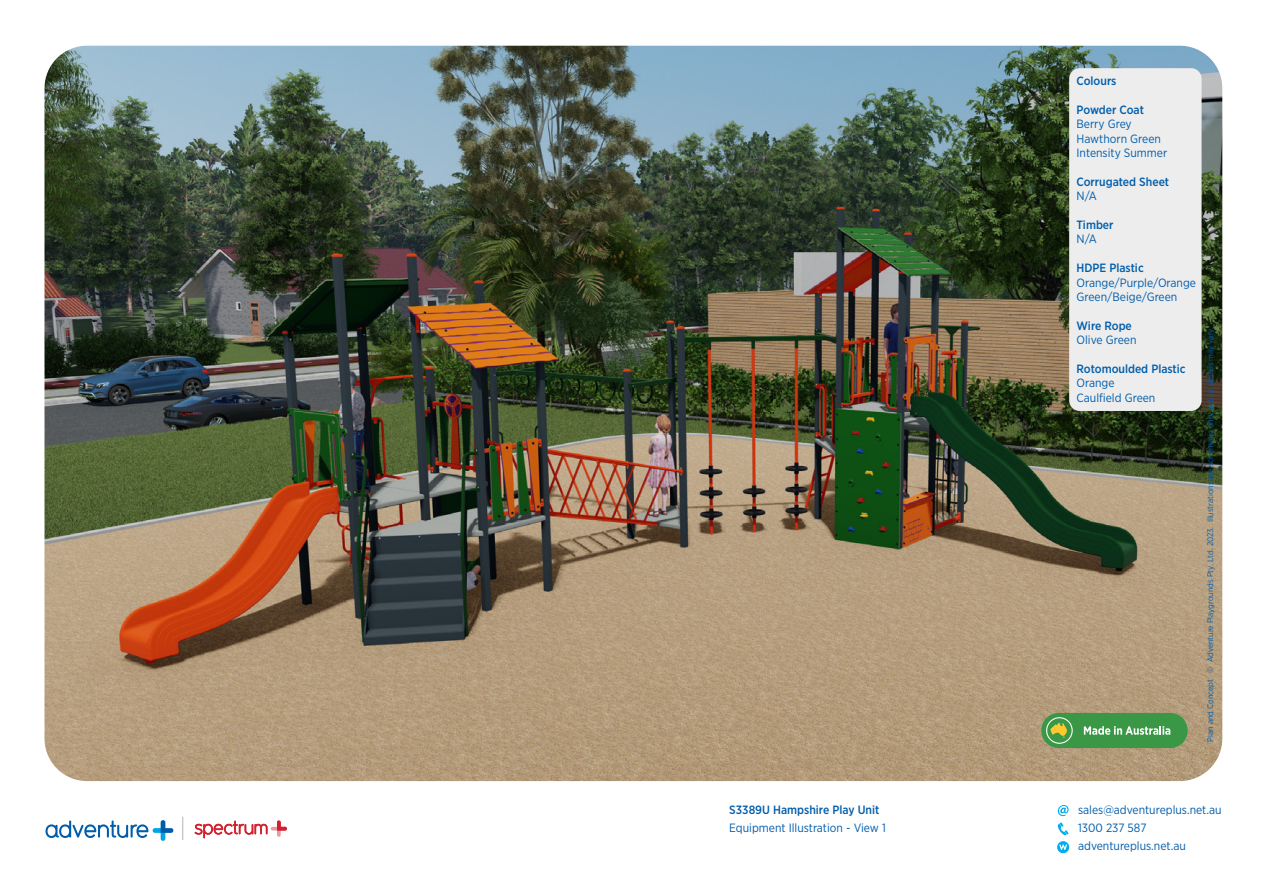
<style>
.page{position:relative;width:1263px;height:893px;background:#fff}
.page>*{position:absolute;margin:0;border:0;box-sizing:border-box;transform-origin:0 0}
.t1{font:12px/14.4px "Gotham Narrow";color:#015dab}
.t2{font:500 12px "Gotham Narrow";color:#015dab}
.t3{font:8.25px "Gotham Narrow";color:#015dab}
</style>
<div class="page">
<img style="left:44px;top:46px;width:1178px;height:735px">
<svg style="left:45px;top:820px;width:128px;height:21px"></svg>
<svg style="left:182px;top:817px;width:1px;height:23px"></svg>
<svg style="left:195px;top:821px;width:92px;height:17px"></svg>
<svg style="left:1058px;top:805px;width:10px;height:11px"></svg>
<svg style="left:1058px;top:822px;width:11px;height:13px"></svg>
<div style="left:1057px;top:841px;width:12px;height:12px;background:#00aeef;border-radius:50%"></div>
<svg style="left:1059px;top:844px;width:8px;height:6px"></svg>
<div style="left:1041px;top:713px;width:146px;height:35px;background:#399745;border-radius:17px"></div>
<svg style="left:1084px;top:726px;width:86px;height:9px"></svg>
<svg style="left:1046px;top:717px;width:27px;height:27px"></svg>
<div style="left:1069px;top:68px;width:132px;height:343px;background:#ededed;border-radius:11px"></div>
<p class="t2" style="left:729px;top:802px;width:152px">S3389U Hampshire Play Unit</p>
<p class="t1" style="left:729px;top:820px;width:158px">Equipment Illustration - View 1</p>
<p class="t2" style="left:1076px;top:73px;width:41px">Colours</p>
<p class="t2" style="left:1076px;top:102px;width:69px">Powder Coat</p>
<p class="t1" style="left:1076px;top:117px;width:92px">Berry Grey<br>Hawthorn Green<br>Intensity Summer</p>
<p class="t2" style="left:1076px;top:174px;width:94px">Corrugated Sheet</p>
<p class="t1" style="left:1076px;top:189px;width:22px">N/A</p>
<p class="t2" style="left:1076px;top:217px;width:39px">Timber</p>
<p class="t1" style="left:1076px;top:232px;width:22px">N/A</p>
<p class="t2" style="left:1076px;top:260px;width:69px">HDPE Plastic</p>
<p class="t1" style="left:1076px;top:275px;width:121px">Orange/Purple/Orange<br>Green/Beige/Green</p>
<p class="t2" style="left:1076px;top:318px;width:57px">Wire Rope</p>
<p class="t1" style="left:1076px;top:333px;width:61px">Olive Green</p>
<p class="t2" style="left:1076px;top:361px;width:111px">Rotomoulded Plastic</p>
<p class="t1" style="left:1076px;top:376px;width:80px">Orange<br>Caulfield Green</p>
<p class="t3" style="left:1205px;top:742px;width:416px;rotate:-90deg">Plan and Concept © Adventure Playgrounds Pty. Ltd. 2023. Illustrations are schematic only, actual details may vary.</p>
<p class="t1" style="left:1078px;top:801px;width:145px;line-height:18px">sales@adventureplus.net.au<br>1300 237 587 adventureplus.net.au</p>
</div>
